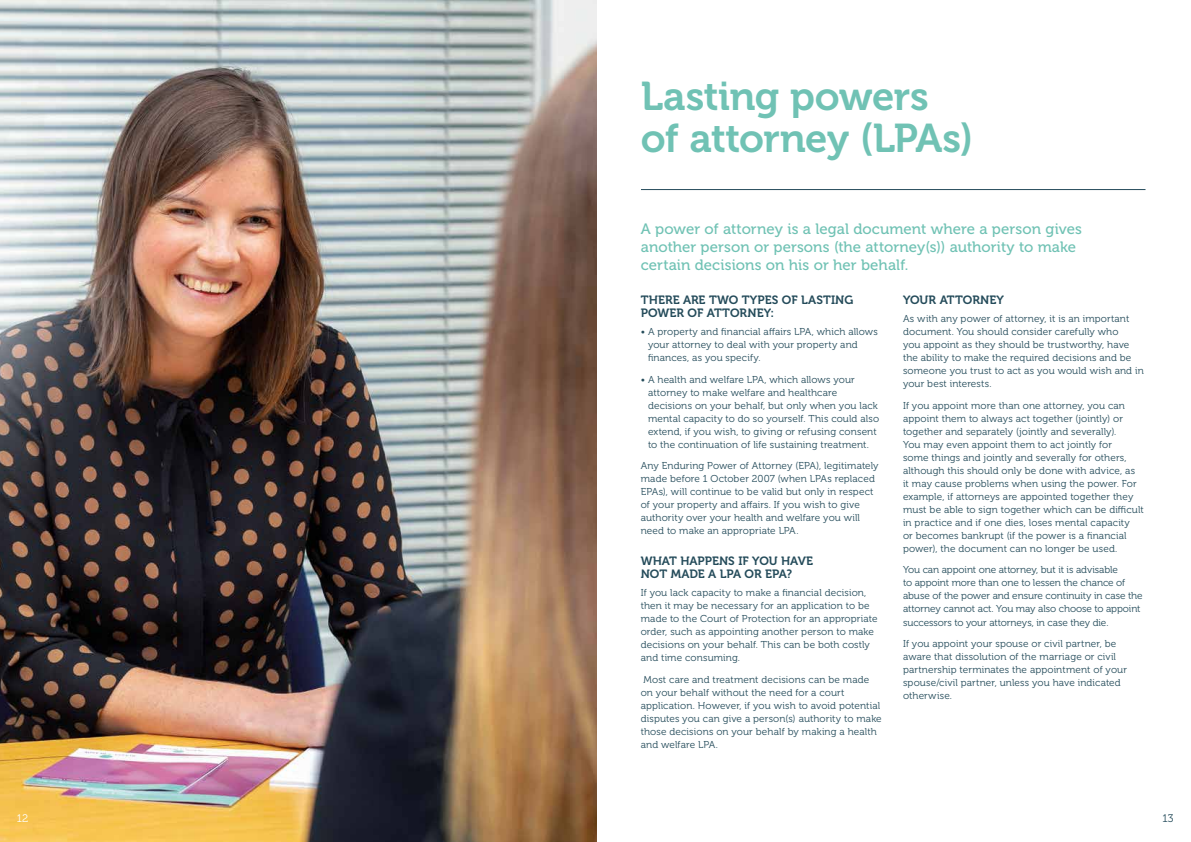
<style>
.page{position:relative;width:1191px;height:842px;background:#fff}
.page>*{position:absolute;margin:0;border:0;box-sizing:border-box;transform-origin:0 0}
.t1{font:40px/42px "Museo 700";letter-spacing:-.01em;color:#70c2b4}
.t2{font:15px/18px "Museo 500";letter-spacing:.005em;color:#70c2b4}
.t3{font:12px/13px "Museo 700";color:#244b5a}
.t4{font:11px "Museo 300";color:#fff}
.t5{font:11px "Museo 300";color:#244b5a}
.t6{font:10px/13px "Museo 300";letter-spacing:.01em;color:#244b5a}
.t7{font:10px/13px "Museo 300";letter-spacing:-.01em;color:#244b5a}
</style>
<div class="page">
<img style="left:0;top:0;width:596px;height:842px">
<hr style="left:641px;top:189px;width:504px;height:1px;background:#244b5a">
<h1 class="t1" style="left:641px;top:76px;width:334px">Lasting powers of attorney (LPAs)</h1>
<h2 class="t2" style="left:641px;top:220px;width:442px">A power of attorney is a legal document where a person gives another person or persons (the attorney(s)) authority to make certain decisions on his or her behalf.</h2>
<p class="t3" style="left:641px;top:293px;width:214px">THERE ARE TWO TYPES OF LASTING<br>POWER OF ATTORNEY:</p>
<p class="t6" style="left:648px;top:326px;width:231px;text-indent:-7px">• A property and financial affairs LPA, which allows your attorney to deal with your property and finances, as you specify.</p>
<p class="t6" style="left:648px;top:373px;width:232px;text-indent:-7px">• A health and welfare LPA, which allows your attorney to make welfare and healthcare decisions on your behalf, but only when you lack mental capacity to do so yourself. This could also extend, if you wish, to giving or refusing consent to the continuation of life sustaining treatment.</p>
<p class="t6" style="left:641px;top:460px;width:239px">Any Enduring Power of Attorney (EPA), legitimately made before 1 October 2007 (when LPAs replaced EPAs), will continue to be valid but only in respect of your property and affairs. If you wish to give authority over your health and welfare you will need to make an appropriate LPA.</p>
<p class="t3" style="left:641px;top:554px;width:174px">WHAT HAPPENS IF YOU HAVE<br>NOT MADE A LPA OR EPA?</p>
<p class="t6" style="left:641px;top:586px;width:238px">If you lack capacity to make a financial decision, then it may be necessary for an application to be made to the Court of Protection for an appropriate order, such as appointing another person to make decisions on your behalf. This can be both costly and time consuming.</p>
<p class="t6" style="left:641px;top:673px;width:242px">Most care and treatment decisions can be made<br>on your behalf without the need for a court application. However, if you wish to avoid potential disputes you can give a person(s) authority to make those decisions on your behalf by making a health and welfare LPA.</p>
<p class="t3" style="left:903px;top:293px;width:102px">YOUR ATTORNEY</p>
<p class="t6" style="left:903px;top:313px;width:242px">As with any power of attorney, it is an important document. You should consider carefully who<br>you appoint as they should be trustworthy, have the ability to make the required decisions and be someone you trust to act as you would wish and in your best interests.</p>
<p class="t6" style="left:903px;top:399px;width:242px">If you appoint more than one attorney, you can appoint them to always act together (jointly) or together and separately (jointly and severally).<br>You may even appoint them to act jointly for<br>some things and jointly and severally for others, although this should only be done with advice, as<br>it may cause problems when using the power. For example, if attorneys are appointed together they must be able to sign together which can be difficult in practice and if one dies, loses mental capacity<br>or becomes bankrupt (if the power is a financial power), the document can no longer be used.</p>
<p class="t7" style="left:903px;top:564px;width:241px">You can appoint one attorney, but it is advisable<br>to appoint more than one to lessen the chance of abuse of the power and ensure continuity in case the attorney cannot act. You may also choose to appoint successors to your attorneys, in case they die.</p>
<p class="t6" style="left:903px;top:637px;width:225px">If you appoint your spouse or civil partner, be aware that dissolution of the marriage or civil partnership terminates the appointment of your spouse/civil partner, unless you have indicated otherwise.</p>
<p class="t4" style="left:17px;top:812px;width:13px">12</p>
<p class="t5" style="left:1162px;top:812px;width:13px">13</p>
</div>
